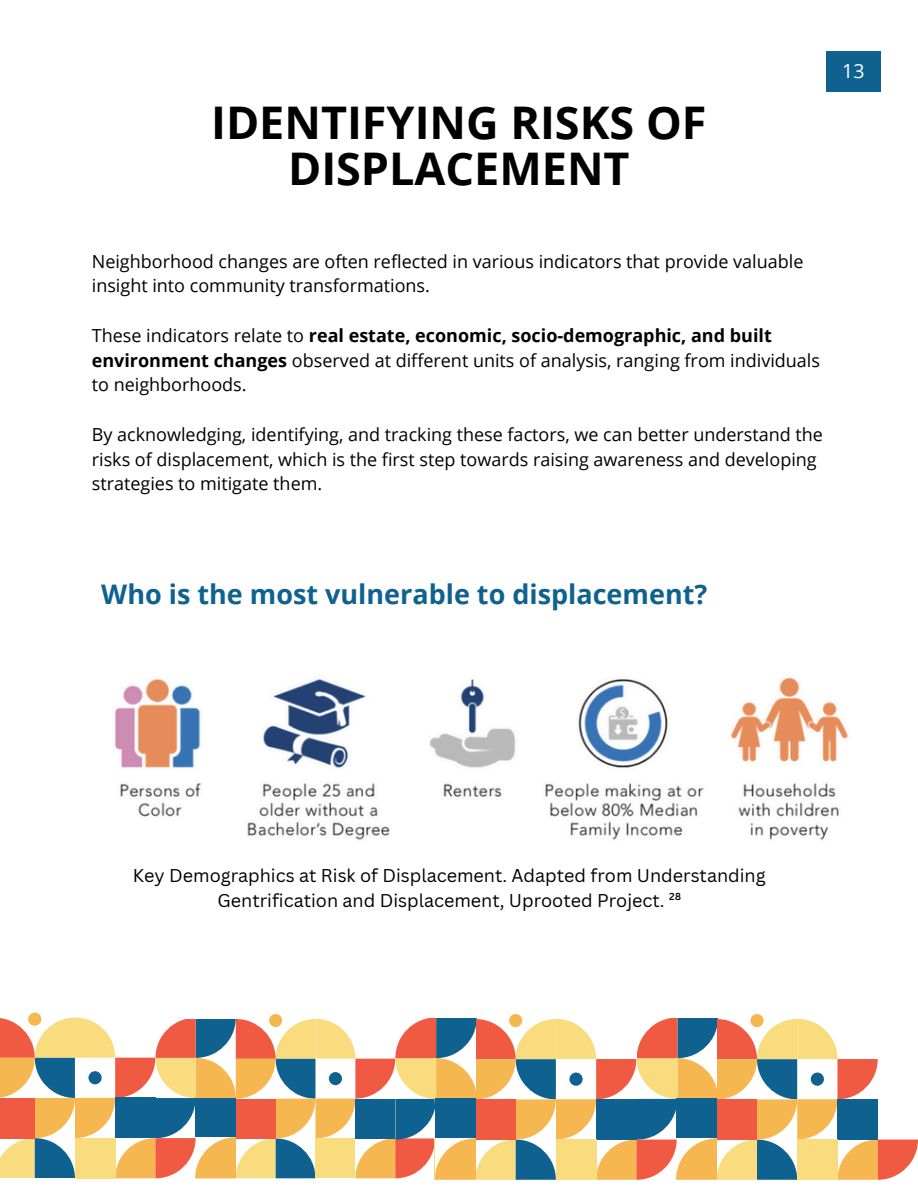
<style>
.page{position:relative;width:918px;height:1188px;background:#fff}
.page>*{position:absolute;margin:0;border:0;box-sizing:border-box;transform-origin:0 0}
.t1{font:700 45px/46.2px "Open Sans";color:#000;text-align:center}
.t2{font:700 27px "Open Sans";color:#0f6190}
.t3{font:19.5px "Open Sans";color:#fff}
.t4{font:18px/24.8px "Open Sans";color:#000}
.t5{font:18px/24.8px "Canva Sans";color:#000;text-align:center}
.s1{font-weight:700}
</style>
<div class="page">
<div style="left:28px;top:1013px;width:13px;height:13px;background:#f7b750;border-radius:50%"></div>
<svg style="left:269px;top:1014px;width:13px;height:13px"></svg>
<svg style="left:509px;top:1014px;width:13px;height:13px"></svg>
<svg style="left:750px;top:1014px;width:14px;height:13px"></svg>
<svg style="left:0;top:1017px;width:918px;height:163px"></svg>
<div style="left:837px;top:1099px;width:41px;height:41px;background:#0f6190"></div>
<div style="left:798px;top:1140px;width:39px;height:40px;background:#f8dc7e"></div>
<div style="left:811px;top:1073px;width:13px;height:13px;background:#0f6190;border-radius:50%"></div>
<div style="left:826px;top:51px;width:55px;height:40px;background:#0f6190"></div>
<img style="left:115px;top:677px;width:734px;height:163px">
<h1 class="t1" style="left:211px;top:99px;width:497px">IDENTIFYING RISKS OF<br>DISPLACEMENT</h1>
<p class="t3" style="left:842px;top:57px;width:24px">13</p>
<p class="t4" style="left:92px;top:248px;width:713px">Neighborhood changes are often reflected in various indicators that provide valuable insight into community transformations.</p>
<p class="t4" style="left:92px;top:323px;width:730px">These indicators relate to <span class="s1">real estate, economic, socio-demographic, and built environment changes</span> observed at different units of analysis, ranging from individuals to neighborhoods.</p>
<p class="t4" style="left:92px;top:422px;width:733px">By acknowledging, identifying, and tracking these factors, we can better understand the risks of displacement, which is the first step towards raising awareness and developing strategies to mitigate them.</p>
<h2 class="t2" style="left:101px;top:575px;width:608px">Who is the most vulnerable to displacement?</h2>
<p class="t5" style="left:133px;top:863px;width:634px">Key Demographics at Risk of Displacement. Adapted from Understanding<br>Gentrification and Displacement, Uprooted Project. ²⁸</p>
</div>
